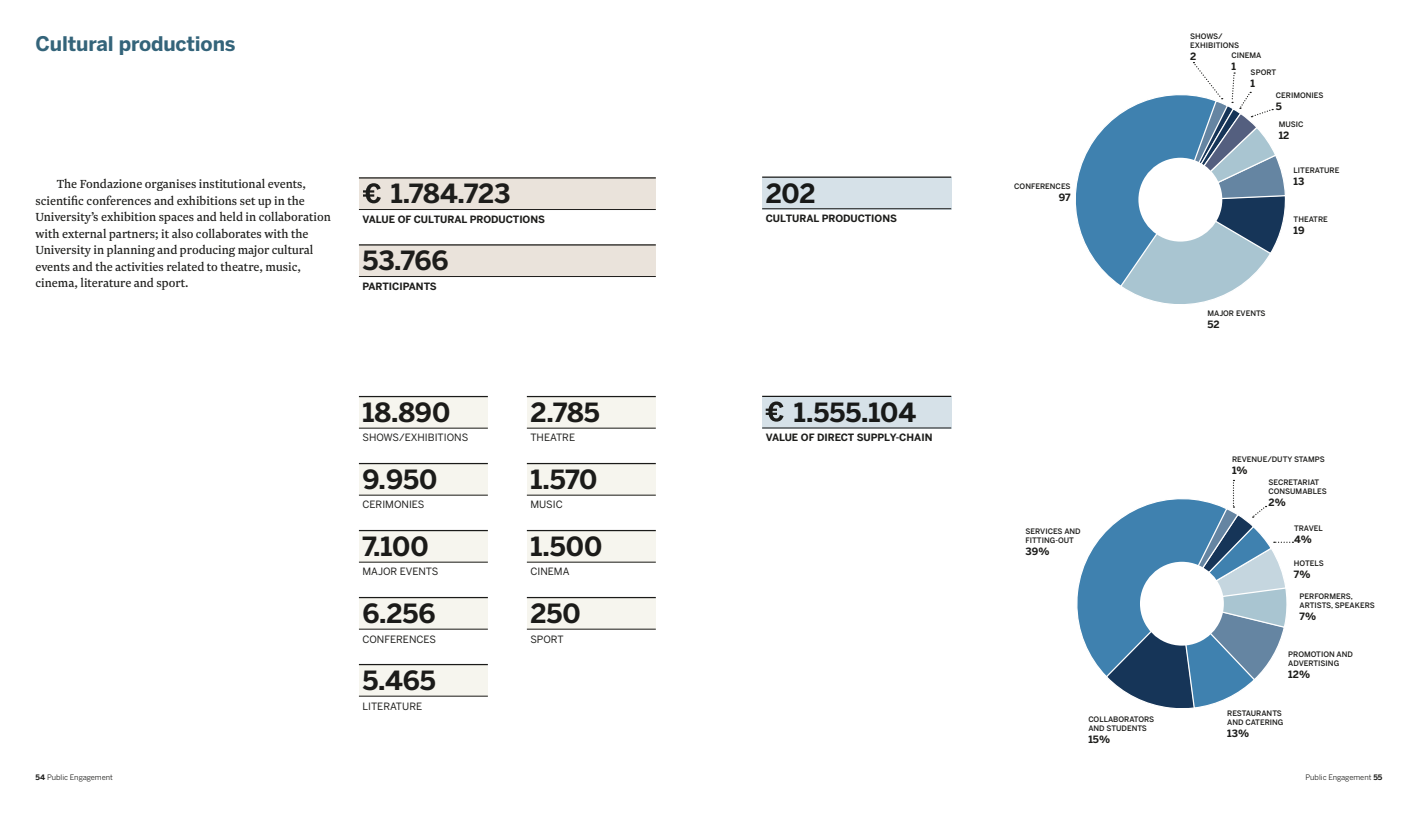
<style>
.page{position:relative;width:1418px;height:815px;background:#fff}
.page>*{position:absolute;margin:0;border:0;box-sizing:border-box;transform-origin:0 0}
.t1{font:700 26.25px "Benton Sans";color:#1d1d1b}
.t2{font:700 20px "Benton Sans";letter-spacing:-.01em;color:#34647a}
.t3{font:13.75px/16.5px "Newzald";color:#1d1d1b}
.t4{font:700 10px "Benton Sans";color:#1d1d1b}
.t5{font:10px "Benton Sans";color:#1d1d1b}
.t6{font:500 7.5px/9px "Benton Sans";color:#1d1d1b}
.t7{font:7.5px "Benton Sans";color:#1d1d1b}
.s1{font-weight:700}
</style>
<div class="page">
<svg style="left:1076px;top:115px;width:43px;height:169px"></svg>
<svg style="left:1119px;top:62px;width:166px;height:242px"></svg>
<svg style="left:1077px;top:534px;width:217px;height:139px"></svg>
<svg style="left:1104px;top:480px;width:189px;height:228px"></svg>
<div style="left:1139px;top:159px;width:81px;height:81px;background:#fff;border-radius:50%"></div>
<div style="left:1138px;top:158px;width:84px;height:84px;border:2px solid #fff;border-radius:50%"></div>
<div style="left:1141px;top:563px;width:81px;height:81px;background:#fff;border-radius:50%"></div>
<div style="left:1139px;top:562px;width:84px;height:84px;border:2px solid #fff;border-radius:50%"></div>
<hr style="left:359px;top:428px;width:129px;height:1px;background:#1d1d1b">
<hr style="left:359px;top:495px;width:129px;height:1px;background:#1d1d1b">
<hr style="left:359px;top:562px;width:129px;height:1px;background:#1d1d1b">
<hr style="left:359px;top:597px;width:129px;height:1px;background:#1d1d1b">
<hr style="left:359px;top:696px;width:129px;height:1px;background:#1d1d1b">
<hr style="left:527px;top:428px;width:129px;height:1px;background:#1d1d1b">
<hr style="left:527px;top:495px;width:129px;height:1px;background:#1d1d1b">
<hr style="left:527px;top:562px;width:129px;height:1px;background:#1d1d1b">
<div style="left:359px;top:177px;width:297px;height:32px;background:#eae3db"></div>
<div style="left:359px;top:244px;width:297px;height:33px;background:#eae3db"></div>
<div style="left:359px;top:396px;width:129px;height:32px;background:#f6f5ee"></div>
<div style="left:527px;top:396px;width:129px;height:32px;background:#f6f5ee"></div>
<div style="left:359px;top:463px;width:129px;height:32px;background:#f6f5ee"></div>
<div style="left:527px;top:463px;width:129px;height:32px;background:#f6f5ee"></div>
<div style="left:359px;top:530px;width:129px;height:32px;background:#f6f5ee"></div>
<div style="left:527px;top:530px;width:129px;height:32px;background:#f6f5ee"></div>
<div style="left:527px;top:597px;width:129px;height:33px;background:#f6f5ee"></div>
<div style="left:359px;top:598px;width:129px;height:32px;background:#f6f5ee"></div>
<div style="left:359px;top:664px;width:129px;height:32px;background:#f6f5ee"></div>
<hr style="left:359px;top:177px;width:297px;height:2px;background:#1d1d1b">
<hr style="left:359px;top:209px;width:297px;height:1px;background:#1d1d1b">
<hr style="left:359px;top:244px;width:297px;height:2px;background:#1d1d1b">
<hr style="left:359px;top:276px;width:297px;height:1px;background:#1d1d1b">
<hr style="left:762px;top:209px;width:189px;height:1px;background:#1d1d1b">
<hr style="left:762px;top:428px;width:189px;height:1px;background:#1d1d1b">
<div style="left:762px;top:177px;width:189px;height:32px;background:#d6e1e8"></div>
<div style="left:762px;top:396px;width:189px;height:32px;background:#d6e1e8"></div>
<svg style="left:363px;top:183px;width:18px;height:20px"></svg>
<svg style="left:765px;top:401px;width:18px;height:21px"></svg>
<h2 class="t2" style="left:35px;top:32px;width:202px">Cultural productions</h2>
<p class="t3" style="left:35px;top:176px;width:297px;text-indent:21px">The Fondazione organises institutional events, scientific conferences and exhibitions set up in the University’s exhibition spaces and held in collaboration with external partners; it also collaborates with the University in planning and producing major cultural events and the activities related to theatre, music, cinema, literature and sport.</p>
<h1 class="t1" style="left:391px;top:178px;width:121px">1.784.723</h1>
<p class="t4" style="left:362px;top:213px;width:184px">VALUE OF CULTURAL PRODUCTIONS</p>
<h1 class="t1" style="left:362px;top:245px;width:88px">53.766</h1>
<p class="t4" style="left:362px;top:280px;width:76px">PARTICIPANTS</p>
<h1 class="t1" style="left:362px;top:397px;width:89px">18.890</h1>
<p class="t5" style="left:362px;top:432px;width:107px">SHOWS/EXHIBITIONS</p>
<h1 class="t1" style="left:362px;top:464px;width:76px">9.950</h1>
<p class="t5" style="left:362px;top:499px;width:63px">CERIMONIES</p>
<h1 class="t1" style="left:362px;top:531px;width:68px">7.100</h1>
<p class="t5" style="left:362px;top:566px;width:77px">MAJOR EVENTS</p>
<h1 class="t1" style="left:362px;top:598px;width:75px">6.256</h1>
<p class="t5" style="left:362px;top:633px;width:75px">CONFERENCES</p>
<h1 class="t1" style="left:362px;top:665px;width:75px">5.465</h1>
<p class="t5" style="left:362px;top:700px;width:61px">LITERATURE</p>
<h1 class="t1" style="left:530px;top:397px;width:71px">2.785</h1>
<p class="t5" style="left:530px;top:432px;width:46px">THEATRE</p>
<h1 class="t1" style="left:530px;top:464px;width:69px">1.570</h1>
<p class="t5" style="left:530px;top:499px;width:34px">MUSIC</p>
<h1 class="t1" style="left:530px;top:531px;width:73px">1.500</h1>
<p class="t5" style="left:530px;top:566px;width:41px">CINEMA</p>
<h1 class="t1" style="left:530px;top:598px;width:52px">250</h1>
<p class="t5" style="left:530px;top:633px;width:35px">SPORT</p>
<h1 class="t1" style="left:765px;top:177px;width:51px">202</h1>
<p class="t4" style="left:765px;top:212px;width:133px">CULTURAL PRODUCTIONS</p>
<h1 class="t1" style="left:794px;top:397px;width:124px">1.555.104</h1>
<p class="t4" style="left:765px;top:432px;width:168px">VALUE OF DIRECT SUPPLY-CHAIN</p>
<p class="t6" style="left:1014px;top:182px;width:58px">CONFERENCES</p>
<p class="t4" style="left:1058px;top:192px;width:13px">97</p>
<p class="t6" style="left:1190px;top:32px;width:51px">SHOWS/<br>EXHIBITIONS</p>
<p class="t4" style="left:1190px;top:51px;width:8px">2</p>
<p class="t6" style="left:1231px;top:51px;width:32px">CINEMA</p>
<p class="t4" style="left:1231px;top:60px;width:6px">1</p>
<p class="t6" style="left:1250px;top:68px;width:27px">SPORT</p>
<p class="t4" style="left:1250px;top:77px;width:6px">1</p>
<p class="t6" style="left:1275px;top:91px;width:49px">CERIMONIES</p>
<p class="t4" style="left:1275px;top:100px;width:8px">5</p>
<p class="t6" style="left:1278px;top:120px;width:26px">MUSIC</p>
<p class="t4" style="left:1278px;top:130px;width:12px">12</p>
<p class="t6" style="left:1293px;top:166px;width:47px">LITERATURE</p>
<p class="t4" style="left:1293px;top:176px;width:12px">13</p>
<p class="t6" style="left:1293px;top:215px;width:36px">THEATRE</p>
<p class="t4" style="left:1293px;top:224px;width:13px">19</p>
<p class="t6" style="left:1207px;top:309px;width:60px">MAJOR EVENTS</p>
<p class="t4" style="left:1207px;top:318px;width:14px">52</p>
<p class="t6" style="left:1025px;top:526px;width:57px">SERVICES AND<br>FITTING-OUT</p>
<p class="t4" style="left:1025px;top:545px;width:25px">39%</p>
<p class="t6" style="left:1088px;top:714px;width:67px">COLLABORATORS<br>AND STUDENTS</p>
<p class="t4" style="left:1088px;top:733px;width:23px">15%</p>
<p class="t6" style="left:1231px;top:455px;width:94px">REVENUE/DUTY STAMPS</p>
<p class="t4" style="left:1231px;top:464px;width:17px">1%</p>
<p class="t6" style="left:1268px;top:477px;width:60px">SECRETARIAT<br>CONSUMABLES</p>
<p class="t4" style="left:1268px;top:496px;width:19px">2%</p>
<p class="t6" style="left:1293px;top:524px;width:30px">TRAVEL</p>
<p class="t4" style="left:1293px;top:533px;width:19px">4%</p>
<p class="t6" style="left:1293px;top:559px;width:31px">HOTELS</p>
<p class="t4" style="left:1293px;top:569px;width:18px">7%</p>
<p class="t6" style="left:1299px;top:592px;width:77px">PERFORMERS,<br>ARTISTS, SPEAKERS</p>
<p class="t4" style="left:1299px;top:611px;width:18px">7%</p>
<p class="t6" style="left:1288px;top:650px;width:66px">PROMOTION AND<br>ADVERTISING</p>
<p class="t4" style="left:1288px;top:668px;width:23px">12%</p>
<p class="t6" style="left:1227px;top:708px;width:58px">RESTAURANTS<br>AND CATERING</p>
<p class="t4" style="left:1227px;top:727px;width:23px">13%</p>
<p class="t7" style="left:35px;top:772px;width:79px"><span class="s1">54</span> Public Engagement</p>
<p class="t7" style="left:1305px;top:772px;width:78px">Public Engagement <span class="s1">55</span></p>
</div>
